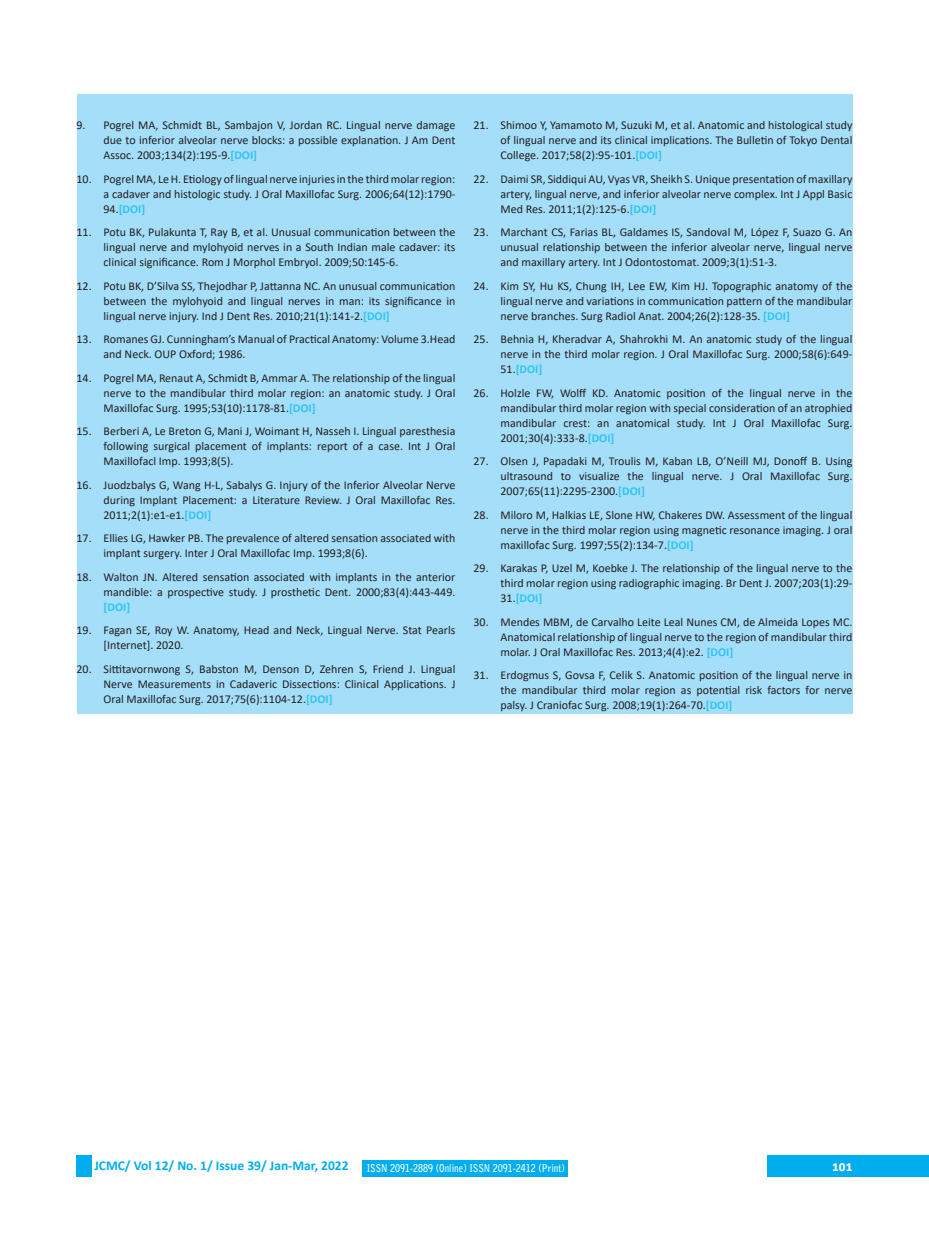
<style>
.page{position:relative;width:929px;height:1253px;background:#fff}
.page>*{position:absolute;margin:0;border:0;box-sizing:border-box;transform-origin:0 0}
.t1{font:700 15px "Calibri";color:#fff}
.t2{font:700 13.5px "Calibri";color:#00aeef}
.t3{font:12px/15px "Calibri";color:#231f20;text-align:justify}
.t4{font:700 10.8px "Bell Gothic Std";color:#fff;scale:.83 1}
.s1{font-weight:700;color:#30c5f3}
</style>
<div class="page">
<div style="left:767px;top:1155px;width:162px;height:21px;background:#00aeef"></div>
<div style="left:77px;top:1155px;width:15px;height:21px;background:#00aeef"></div>
<div style="left:362px;top:1160px;width:205px;height:17px;background:#00aeef"></div>
<div style="left:77px;top:95px;width:775px;height:619px;background:#a4def8"></div>
<p class="t3" style="left:104px;top:117px;width:353px;text-indent:-27px">9. Pogrel MA, Schmidt BL, Sambajon V, Jordan RC. Lingual nerve damage due to inferior alveolar nerve blocks: a possible explanation. J Am Dent Assoc. 2003;134(2):195-9.<span class="s1">[DOI]</span></p>
<p class="t3" style="left:104px;top:171px;width:353px;text-indent:-27px">10. Pogrel MA, Le H. Etiology of lingual nerve injuries in the third molar region: a cadaver and histologic study. J Oral Maxillofac Surg. 2006;64(12):1790- 94.<span class="s1">[DOI]</span></p>
<p class="t3" style="left:104px;top:224px;width:353px;text-indent:-27px">11. Potu BK, Pulakunta T, Ray B, et al. Unusual communication between the lingual nerve and mylohyoid nerves in a South Indian male cadaver: its clinical significance. Rom J Morphol Embryol. 2009;50:145-6.</p>
<p class="t3" style="left:104px;top:278px;width:353px;text-indent:-27px">12. Potu BK, D’Silva SS, Thejodhar P, Jattanna NC. An unusual communication between the mylohyoid and lingual nerves in man: its significance in lingual nerve injury. Ind J Dent Res. 2010;21(1):141-2.<span class="s1">[DOI]</span></p>
<p class="t3" style="left:104px;top:331px;width:353px;text-indent:-27px">13. Romanes GJ. Cunningham’s Manual of Practical Anatomy: Volume 3.Head and Neck. OUP Oxford; 1986.</p>
<p class="t3" style="left:104px;top:370px;width:353px;text-indent:-27px">14. Pogrel MA, Renaut A, Schmidt B, Ammar A. The relationship of the lingual nerve to the mandibular third molar region: an anatomic study. J Oral Maxillofac Surg. 1995;53(10):1178-81.<span class="s1">[DOI]</span></p>
<p class="t3" style="left:104px;top:423px;width:353px;text-indent:-27px">15. Berberi A, Le Breton G, Mani J, Woimant H, Nasseh I. Lingual paresthesia following surgical placement of implants: report of a case. Int J Oral Maxillofacl Imp. 1993;8(5).</p>
<p class="t3" style="left:104px;top:477px;width:353px;text-indent:-27px">16. Juodzbalys G, Wang H-L, Sabalys G. Injury of the Inferior Alveolar Nerve during Implant Placement: a Literature Review. J Oral Maxillofac Res.<br>2011;2(1):e1-e1.<span class="s1">[DOI]</span></p>
<p class="t3" style="left:104px;top:530px;width:353px;text-indent:-27px">17. Ellies LG, Hawker PB. The prevalence of altered sensation associated with implant surgery. Inter J Oral Maxillofac Imp. 1993;8(6).</p>
<p class="t3" style="left:104px;top:569px;width:353px;text-indent:-27px">18. Walton JN. Altered sensation associated with implants in the anterior mandible: a prospective study. J prosthetic Dent. 2000;83(4):443-449. <span class="s1">[DOI]</span></p>
<p class="t3" style="left:104px;top:622px;width:353px;text-indent:-27px">19. Fagan SE, Roy W. Anatomy, Head and Neck, Lingual Nerve. Stat Pearls [Internet]. 2020.</p>
<p class="t3" style="left:104px;top:661px;width:353px;text-indent:-27px">20. Sittitavornwong S, Babston M, Denson D, Zehren S, Friend J. Lingual Nerve Measurements in Cadaveric Dissections: Clinical Applications. J Oral Maxillofac Surg. 2017;75(6):1104-12.<span class="s1">[DOI]</span></p>
<p class="t3" style="left:500px;top:117px;width:353px;text-indent:-27px">21. Shimoo Y, Yamamoto M, Suzuki M, et al. Anatomic and histological study of lingual nerve and its clinical implications. The Bulletin of Tokyo Dental College. 2017;58(2):95-101.<span class="s1">[DOI]</span></p>
<p class="t3" style="left:500px;top:171px;width:353px;text-indent:-27px">22. Daimi SR, Siddiqui AU, Vyas VR, Sheikh S. Unique presentation of maxillary artery, lingual nerve, and inferior alveolar nerve complex. Int J Appl Basic Med Res. 2011;1(2):125-6.<span class="s1">[DOI]</span></p>
<p class="t3" style="left:500px;top:224px;width:353px;text-indent:-27px">23. Marchant CS, Farias BL, Galdames IS, Sandoval M, López F, Suazo G. An unusual relationship between the inferior alveolar nerve, lingual nerve and maxillary artery. Int J Odontostomat. 2009;3(1):51-3.</p>
<p class="t3" style="left:500px;top:278px;width:353px;text-indent:-27px">24. Kim SY, Hu KS, Chung IH, Lee EW, Kim HJ. Topographic anatomy of the lingual nerve and variations in communication pattern of the mandibular nerve branches. Surg Radiol Anat. 2004;26(2):128-35. <span class="s1">[DOI]</span></p>
<p class="t3" style="left:500px;top:331px;width:353px;text-indent:-27px">25. Behnia H, Kheradvar A, Shahrokhi M. An anatomic study of the lingual nerve in the third molar region. J Oral Maxillofac Surg. 2000;58(6):649- 51.<span class="s1">[DOI]</span></p>
<p class="t3" style="left:500px;top:385px;width:353px;text-indent:-27px">26. Holzle FW, Wolff KD. Anatomic position of the lingual nerve in the mandibular third molar region with special consideration of an atrophied mandibular crest: an anatomical study. Int J Oral Maxillofac Surg.<br>2001;30(4):333-8.<span class="s1">[DOI]</span></p>
<p class="t3" style="left:500px;top:453px;width:353px;text-indent:-27px">27. Olsen J, Papadaki M, Troulis M, Kaban LB, O’Neill MJ, Donoff B. Using ultrasound to visualize the lingual nerve. J Oral Maxillofac Surg.<br>2007;65(11):2295-2300.<span class="s1">[DOI]</span></p>
<p class="t3" style="left:500px;top:507px;width:353px;text-indent:-27px">28. Miloro M, Halkias LE, Slone HW, Chakeres DW. Assessment of the lingual nerve in the third molar region using magnetic resonance imaging. J oral maxillofac Surg. 1997;55(2):134-7.<span class="s1">[DOI]</span></p>
<p class="t3" style="left:500px;top:560px;width:353px;text-indent:-27px">29. Karakas P, Uzel M, Koebke J. The relationship of the lingual nerve to the third molar region using radiographic imaging. Br Dent J. 2007;203(1):29- 31.<span class="s1">[DOI]</span></p>
<p class="t3" style="left:500px;top:614px;width:353px;text-indent:-27px">30. Mendes MBM, de Carvalho Leite Leal Nunes CM, de Almeida Lopes MC.<br>Anatomical relationship of lingual nerve to the region of mandibular third molar. J Oral Maxillofac Res. 2013;4(4):e2. <span class="s1">[DOI]</span></p>
<p class="t3" style="left:500px;top:667px;width:353px;text-indent:-27px">31. Erdogmus S, Govsa F, Celik S. Anatomic position of the lingual nerve in the mandibular third molar region as potential risk factors for nerve palsy. J Craniofac Surg. 2008;19(1):264-70.<span class="s1">[DOI]</span></p>
<p class="t2" style="left:94px;top:1156px;width:256px">JCMC/ Vol 12/ No. 1/ Issue 39/ Jan-Mar, 2022</p>
<p class="t4" style="left:367px;top:1161px;width:240px">ISSN 2091-2889 (Online) ISSN 2091-2412 (Print)</p>
<p class="t1" style="left:832px;top:1156px;width:22px">101</p>
</div>
